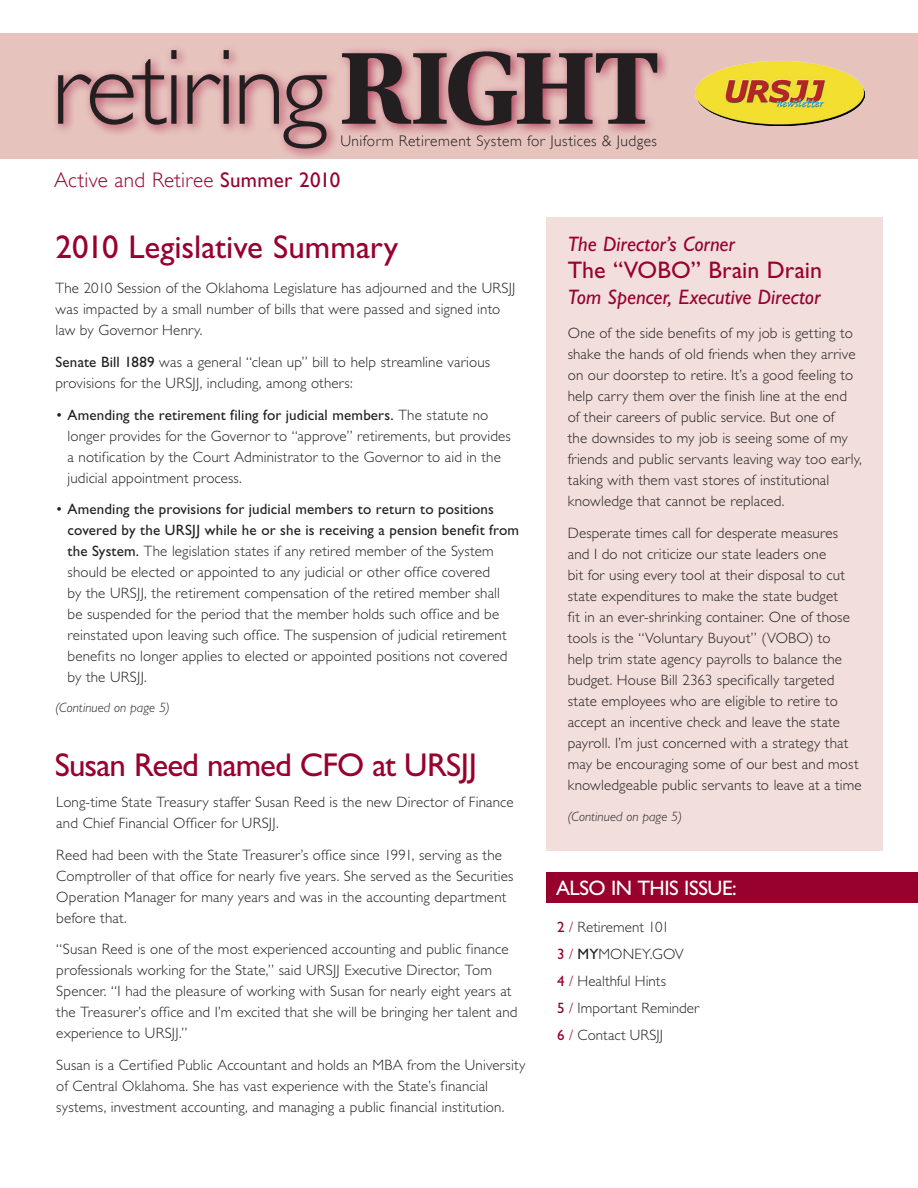
<style>
.page{position:relative;width:918px;height:1188px;background:#fff}
.page>*{position:absolute;margin:0;border:0;box-sizing:border-box;transform-origin:0 0}
.t1{font:300 108px "Gill Sans";letter-spacing:-.03em;color:#231f20}
.Body_-_Title{font:33px "Gill Sans Std";letter-spacing:-.02em;color:#98012d}
.Body_-_Title-2{font:33px "Gill Sans Std";color:#98012d}
.Body_-_Title-3{font:24px "Gill Sans Std";color:#98012d}
.Body_-_Title-4{font:italic 21px "Gill Sans Std";color:#98012d}
.Edition_Type{font:300 21px "Gill Sans";letter-spacing:.015em;color:#98012d}
.Body_-_Title-5{font:21px "Gill Sans Std";letter-spacing:-.02em;color:#fff}
.t2{font:300 15.3px "Gill Sans";letter-spacing:.03em;color:#231f20}
.Body_-_Title-6{font:300 15px/21px "Gill Sans Std";letter-spacing:.01em;color:#231f20}
.Body_-_Title-7{font:italic 300 13.5px "Gill Sans Std";color:#231f20}
.s1{font-family:"Utopia Std";font-weight:700}
.s2{font-weight:400}
.s3{font-weight:400;color:#98012d}
.s4{color:#98012d}
</style>
<div class="page">
<div style="left:0;top:34px;width:918px;height:125px;background:#e7c3be"></div>
<img style="left:696px;top:61px;width:169px;height:65px">
<div style="left:52px;top:44px;width:617px;height:117px;background:#98012d;opacity:.65"></div>
<div style="left:546px;top:872px;width:372px;height:31px;background:#98012d"></div>
<div style="left:546px;top:217px;width:337px;height:633px;background:#f2dfdc"></div>
<p class="t1" style="left:51px;top:26px;width:609px">retiring<span class="s1">RIGHT</span></p>
<p class="t2" style="left:340px;top:132px;width:318px">Uniform Retirement System for Justices &amp; Judges</p>
<p class="Edition_Type" style="left:54px;top:168px;width:288px">Active and Retiree <span class="s2">Summer 2010</span></p>
<p class="Body_-_Title-2" style="left:56px;top:228px;width:344px">2010 Legislative Summary</p>
<p class="Body_-_Title-6" style="left:56px;top:278px;width:461px">The 2010 Session of the Oklahoma Legislature has adjourned and the URSJJ was impacted by a small number of bills that were passed and signed into law by Governor Henry.</p>
<p class="Body_-_Title-6" style="left:56px;top:351px;width:436px"><span class="s2">Senate Bill 1889</span> was a general “clean up” bill to help streamline various provisions for the URSJJ, including, among others:</p>
<p class="Body_-_Title-6" style="left:68px;top:404px;width:445px;text-indent:-12px">• <span class="s2">Amending the retirement filing for judicial members.</span> The statute no longer provides for the Governor to “approve” retirements, but provides a notification by the Court Administrator to the Governor to aid in the judicial appointment process.</p>
<p class="Body_-_Title-6" style="left:68px;top:499px;width:453px;text-indent:-12px">• <span class="s2">Amending the provisions for judicial members to return to positions covered by the URSJJ while he or she is receiving a pension benefit from the System.</span> The legislation states if any retired member of the System should be elected or appointed to any judicial or other office covered<br>by the URSJJ, the retirement compensation of the retired member shall<br>be suspended for the period that the member holds such office and be reinstated upon leaving such office. The suspension of judicial retirement benefits no longer applies to elected or appointed positions not covered by the URSJJ.</p>
<p class="Body_-_Title-7" style="left:56px;top:700px;width:116px">(Continued on page 5)</p>
<p class="Body_-_Title" style="left:55px;top:745px;width:424px">Susan Reed named CFO at URSJJ</p>
<p class="Body_-_Title-6" style="left:56px;top:791px;width:459px">Long-time State Treasury staffer Susan Reed is the new Director of Finance and Chief Financial Officer for URSJJ.</p>
<p class="Body_-_Title-6" style="left:56px;top:844px;width:459px">Reed had been with the State Treasurer’s office since 1991, serving as the Comptroller of that office for nearly five years. She served as the Securities Operation Manager for many years and was in the accounting department before that.</p>
<p class="Body_-_Title-6" style="left:56px;top:939px;width:463px">“Susan Reed is one of the most experienced accounting and public finance professionals working for the State,” said URSJJ Executive Director, Tom Spencer. “I had the pleasure of working with Susan for nearly eight years at the Treasurer’s office and I’m excited that she will be bringing her talent and experience to URSJJ.”</p>
<p class="Body_-_Title-6" style="left:56px;top:1055px;width:471px">Susan is a Certified Public Accountant and holds an MBA from the University of Central Oklahoma. She has vast experience with the State’s financial systems, investment accounting, and managing a public financial institution.</p>
<p class="Body_-_Title-4" style="left:568px;top:232px;width:169px">The Director’s Corner</p>
<p class="Body_-_Title-3" style="left:568px;top:256px;width:256px">The “VOBO” Brain Drain</p>
<p class="Body_-_Title-4" style="left:568px;top:285px;width:254px">Tom Spencer, Executive Director</p>
<p class="Body_-_Title-6" style="left:568px;top:323px;width:296px">One of the side benefits of my job is getting to shake the hands of old friends when they arrive on our doorstep to retire. It’s a good feeling to help carry them over the finish line at the end of their careers of public service. But one of<br>the downsides to my job is seeing some of my friends and public servants leaving way too early, taking with them vast stores of institutional knowledge that cannot be replaced.</p>
<p class="Body_-_Title-6" style="left:568px;top:523px;width:296px">Desperate times call for desperate measures and I do not criticize our state leaders one<br>bit for using every tool at their disposal to cut state expenditures to make the state budget<br>fit in an ever-shrinking container. One of those tools is the “Voluntary Buyout” (VOBO) to<br>help trim state agency payrolls to balance the budget. House Bill 2363 specifically targeted state employees who are eligible to retire to accept an incentive check and leave the state payroll. I’m just concerned with a strategy that may be encouraging some of our best and most knowledgeable public servants to leave at a time</p>
<p class="Body_-_Title-7" style="left:568px;top:809px;width:116px">(Continued on page 5)</p>
<p class="Body_-_Title-5" style="left:556px;top:876px;width:182px">ALSO IN THIS ISSUE:</p>
<p class="Body_-_Title-6" style="left:557px;top:916px;width:114px"><span class="s3">2</span> <span class="s4">/</span> Retirement 101</p>
<p class="Body_-_Title-6" style="left:557px;top:943px;width:128px"><span class="s3">3</span> <span class="s4">/</span> <span class="s2">MY</span>MONEY.GOV</p>
<p class="Body_-_Title-6" style="left:557px;top:970px;width:110px"><span class="s3">4</span> <span class="s4">/</span> Healthful Hints</p>
<p class="Body_-_Title-6" style="left:557px;top:997px;width:143px"><span class="s3">5</span> <span class="s4">/</span> Important Reminder</p>
<p class="Body_-_Title-6" style="left:557px;top:1024px;width:107px"><span class="s3">6</span> <span class="s4">/</span> Contact URSJJ</p>
</div>
